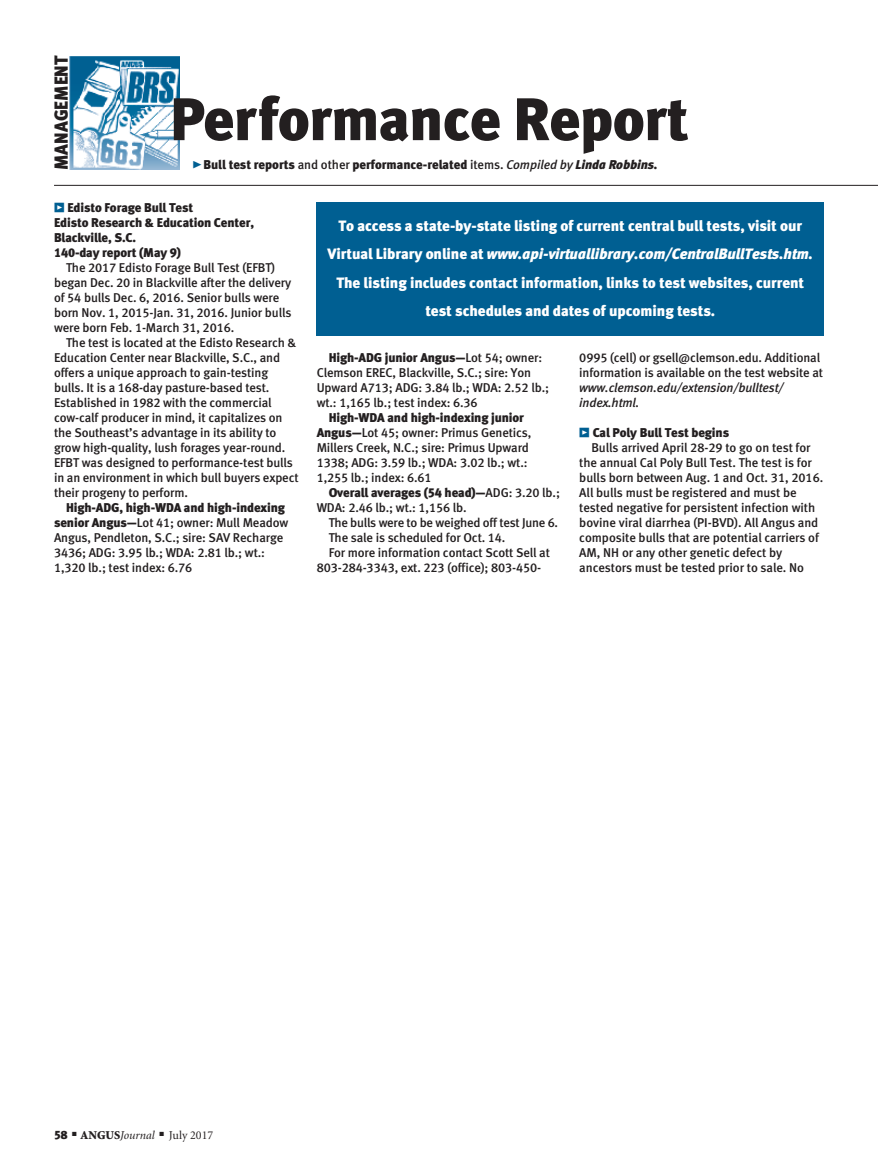
<style>
.page{position:relative;width:878px;height:1168px;background:#fff}
.page>*{position:absolute;margin:0;border:0;box-sizing:border-box;transform-origin:0 0}
.t1{font:60px "Meta Black LF";letter-spacing:-.01em;color:#231f20}
.t2{font:18.9px "Meta Black LF";letter-spacing:-.005em;color:#231f20;scale:.95 1}
.pull_quote{font:15px/28.5px "Meta Black LF";letter-spacing:-.005em;color:#fff;text-align:center}
.Test_copy{font:12.75px/15px "Meta Medium LF";letter-spacing:-.01em;color:#231f20}
.Test_heading{font:12.75px/15px "Meta Black LF";letter-spacing:-.01em;color:#231f20}
.aj_notes{font:12.75px "Meta Black LF";letter-spacing:-.01em;color:#231f20}
.t3{font:12px "Minion";color:#231f20}
.s1{font-family:"Meta Black Caps Expert";font-size:21px;color:#005f92}
.s2{font-family:"Meta Medium LF"}
.s3{font-family:"Meta Medium LF";font-style:italic}
.s4{font-style:italic}
.s5{font-family:"Meta Black Caps Expert";color:#005f92}
.s6{font-family:"Meta Black LF"}
.s7{font-weight:900}
</style>
<div class="page">
<img style="left:70px;top:56px;width:110px;height:113px">
<hr style="left:54px;top:185px;width:824px;height:1px;background:#231f20">
<div style="left:316px;top:202px;width:508px;height:134px;background:#005f92"></div>
<p class="t2" style="left:50px;top:170px;width:122px;rotate:-90deg">MANAGEMENT</p>
<p class="t1" style="left:170px;top:83px;width:520px">Performance Report</p>
<p class="Test_heading" style="left:191px;top:157px;width:468px"><span class="s1">@</span>Bull test reports <span class="s2">and other</span> performance-related <span class="s2">items.</span> <span class="s3">Compiled by</span> <span class="s4">Linda Robbins.</span></p>
<p class="aj_notes" style="left:54px;top:200px;width:141px"><span class="s5">z</span> Edisto Forage Bull Test</p>
<p class="Test_heading" style="left:54px;top:215px;width:201px">Edisto Research &amp; Education Center,<br>Blackville, S.C.</p>
<p class="Test_heading" style="left:54px;top:245px;width:129px">140-day report (May 9)</p>
<p class="Test_copy" style="left:54px;top:260px;width:239px;text-indent:12px">The 2017 Edisto Forage Bull Test (EFBT) began Dec. 20 in Blackville after the delivery of 54 bulls Dec. 6, 2016. Senior bulls were born Nov. 1, 2015-Jan. 31, 2016. Junior bulls were born Feb. 1-March 31, 2016.</p>
<p class="Test_copy" style="left:54px;top:335px;width:246px;text-indent:12px">The test is located at the Edisto Research &amp; Education Center near Blackville, S.C., and offers a unique approach to gain-testing bulls. It is a 168-day pasture-based test.<br>Established in 1982 with the commercial cow-calf producer in mind, it capitalizes on the Southeast’s advantage in its ability to grow high-quality, lush forages year-round.<br>EFBT was designed to performance-test bulls in an environment in which bull buyers expect their progeny to perform.</p>
<p class="Test_copy" style="left:54px;top:500px;width:236px;text-indent:12px"><span class="s6">High-ADG, high-WDA and high-indexing senior Angus—</span>Lot 41; owner: Mull Meadow Angus, Pendleton, S.C.; sire: SAV Recharge 3436; ADG: 3.95 lb.; WDA: 2.81 lb.; wt.:<br>1,320 lb.; test index: 6.76</p>
<p class="pull_quote" style="left:327px;top:211px;width:487px">To access a state-by-state listing of current central bull tests, visit our Virtual Library online at <span class="s4">www.api-virtuallibrary.com/CentralBullTests.htm.<br></span>The listing includes contact information, links to test websites, current test schedules and dates of upcoming tests.</p>
<p class="Test_copy" style="left:316px;top:350px;width:234px;text-indent:12px"><span class="s6">High-ADG junior Angus—</span>Lot 54; owner:<br>Clemson EREC, Blackville, S.C.; sire: Yon Upward A713; ADG: 3.84 lb.; WDA: 2.52 lb.; wt.: 1,165 lb.; test index: 6.36</p>
<p class="Test_copy" style="left:316px;top:410px;width:216px;text-indent:12px"><span class="s6">High-WDA and high-indexing junior Angus—</span>Lot 45; owner: Primus Genetics, Millers Creek, N.C.; sire: Primus Upward 1338; ADG: 3.59 lb.; WDA: 3.02 lb.; wt.:<br>1,255 lb.; index: 6.61</p>
<p class="Test_copy" style="left:316px;top:485px;width:245px;text-indent:12px"><span class="s6">Overall averages (54 head)—</span>ADG: 3.20 lb.;<br>WDA: 2.46 lb.; wt.: 1,156 lb.</p>
<p class="Test_copy" style="left:328px;top:515px;width:231px">The bulls were to be weighed off test June 6.</p>
<p class="Test_copy" style="left:328px;top:530px;width:178px">The sale is scheduled for Oct. 14.</p>
<p class="Test_copy" style="left:316px;top:545px;width:235px;text-indent:12px">For more information contact Scott Sell at<br>803-284-3343, ext. 223 (office); 803-450-</p>
<p class="Test_copy" style="left:579px;top:350px;width:245px">0995 (cell) or gsell@clemson.edu. Additional information is available on the test website at <span class="s4">www.clemson.edu/extension/bulltest/ index.html.</span></p>
<p class="Test_heading" style="left:579px;top:425px;width:151px"><span class="s5">z</span> Cal Poly Bull Test begins</p>
<p class="Test_copy" style="left:579px;top:440px;width:245px;text-indent:12px">Bulls arrived April 28-29 to go on test for the annual Cal Poly Bull Test. The test is for bulls born between Aug. 1 and Oct. 31, 2016.<br>All bulls must be registered and must be tested negative for persistent infection with bovine viral diarrhea (PI-BVD). All Angus and composite bulls that are potential carriers of AM, NH or any other genetic defect by ancestors must be tested prior to sale. No</p>
<p class="t3" style="left:54px;top:1129px;width:161px"><span class="s6">58</span> ■ <span class="s7">ANGUS</span><span class="s4">Journal</span> ■ July 2017</p>
</div>
